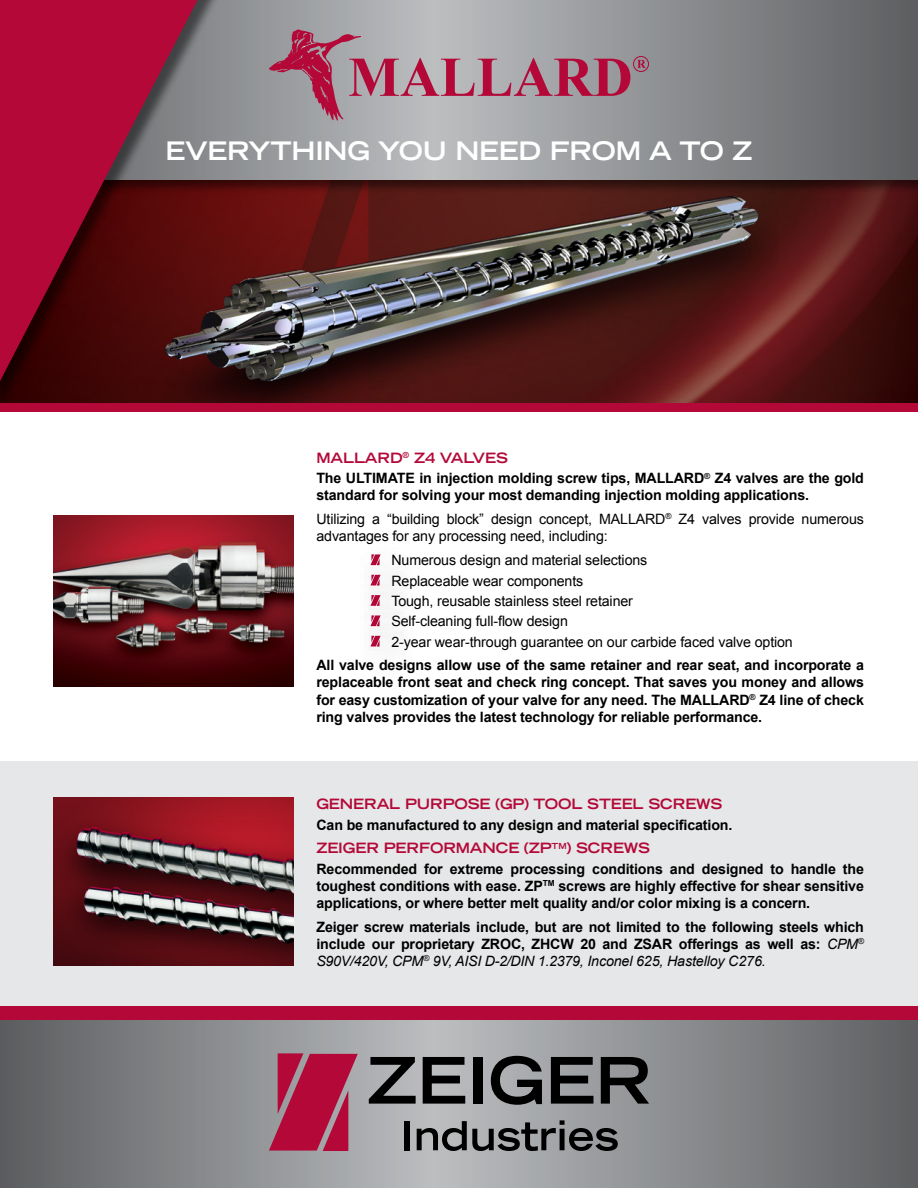
<style>
.page{position:relative;width:918px;height:1188px;background:#fff}
.page>*{position:absolute;margin:0;border:0;box-sizing:border-box;transform-origin:0 0}
.t1{font:700 expanded 25.5px "Trade Gothic LH";letter-spacing:-.01em;color:#fff}
.t2{font:700 14.25px/17.1px "Arial";letter-spacing:-.01em;color:#000;text-align:justify}
.t3{font:14.25px/20.4px "Arial";letter-spacing:-.01em;color:#000}
.t4{font:700 expanded 14.25px "Trade Gothic LH";letter-spacing:-.01em;color:#b30838}
.s1{font-weight:400;font-style:italic}
</style>
<div class="page">
<svg style="left:0;top:1020px;width:918px;height:168px;background:#85878a"></svg>
<div style="left:0;top:761px;width:918px;height:245px;background:#e6e7e8"></div>
<div style="left:0;top:1006px;width:918px;height:14px;background:#b30838"></div>
<svg style="left:269px;top:1053px;width:89px;height:98px;background:#ad3457"></svg>
<svg style="left:369px;top:1057px;width:47px;height:47px;background:#5d5e5f"></svg>
<svg style="left:423px;top:1057px;width:42px;height:47px;background:#4d4e4f"></svg>
<div style="left:473px;top:1057px;width:9px;height:47px;background:#000"></div>
<svg style="left:491px;top:1056px;width:51px;height:49px;background:#555657"></svg>
<svg style="left:551px;top:1057px;width:42px;height:47px;background:#414243"></svg>
<svg style="left:601px;top:1057px;width:48px;height:47px;background:#424344"></svg>
<div style="left:404px;top:1121px;width:6px;height:29px;background:#000"></div>
<svg style="left:417px;top:1120px;width:201px;height:31px;background:#6d6e70"></svg>
<img style="left:779px;top:194px;width:139px;height:209px">
<img style="left:224px;top:194px;width:555px;height:209px">
<div style="left:0;top:0;width:918px;height:194px;background:#000;opacity:.5"></div>
<svg style="left:224px;top:0;width:694px;height:180px;background:#8b8d8f"></svg>
<div style="left:0;top:0;width:224px;height:413px;background:#000;opacity:.5"></div>
<svg style="left:0;top:0;width:198px;height:381px;background:#84112b"></svg>
<div style="left:0;top:403px;width:918px;height:9px;background:#b30838"></div>
<img style="left:54px;top:515px;width:240px;height:172px">
<svg style="left:371px;top:554px;width:10px;height:8px"></svg>
<svg style="left:370px;top:562px;width:10px;height:4px"></svg>
<div style="left:363px;top:568px;width:52px;height:52px;background:#f7f7f7"></div>
<svg style="left:371px;top:575px;width:10px;height:7px"></svg>
<svg style="left:370px;top:582px;width:10px;height:4px"></svg>
<svg style="left:371px;top:595px;width:10px;height:7px"></svg>
<svg style="left:370px;top:602px;width:10px;height:4px"></svg>
<div style="left:363px;top:609px;width:52px;height:51px;background:#f7f7f7"></div>
<svg style="left:371px;top:615px;width:10px;height:8px"></svg>
<svg style="left:370px;top:623px;width:10px;height:4px"></svg>
<div style="left:363px;top:629px;width:52px;height:52px;background:#fbfbfb"></div>
<svg style="left:370px;top:636px;width:11px;height:11px"></svg>
<svg style="left:637px;top:60px;width:9px;height:8px"></svg>
<div style="left:633px;top:56px;width:16px;height:16px;border:1px solid #b30838;border-radius:50%"></div>
<svg style="left:269px;top:29px;width:361px;height:92px;background:#aa8c97"></svg>
<img style="left:54px;top:798px;width:240px;height:168px">
<h1 class="t1" style="left:166px;top:135px;width:588px">EVERYTHING YOU NEED FROM A TO Z</h1>
<p class="t4" style="left:316px;top:449px;width:193px">MALLARD<sup>®</sup> Z4 VALVES</p>
<p class="t2" style="left:316px;top:470px;width:549px">The ULTIMATE in injection molding screw tips, MALLARD<sup>®</sup> Z4 valves are the gold standard for solving your most demanding injection molding applications.</p>
<p class="t3" style="left:316px;top:511px;width:549px;line-height:17.1px">Utilizing a “building block” design concept, MALLARD<sup>®</sup> Z4 valves provide numerous advantages for any processing need, including:</p>
<p class="t3" style="left:391px;top:550px;width:403px">Numerous design and material selections<br>Replaceable wear components<br>Tough, reusable stainless steel retainer<br>Self-cleaning full-flow design<br>2-year wear-through guarantee on our carbide faced valve option</p>
<p class="t2" style="left:316px;top:657px;width:549px">All valve designs allow use of the same retainer and rear seat, and incorporate a replaceable front seat and check ring concept. That saves you money and allows for easy customization of your valve for any need. The MALLARD<sup>®</sup> Z4 line of check ring valves provides the latest technology for reliable performance.</p>
<p class="t4" style="left:316px;top:795px;width:408px">GENERAL PURPOSE (GP) TOOL STEEL SCREWS</p>
<p class="t2" style="left:316px;top:816px;width:418px">Can be manufactured to any design and material specification.</p>
<p class="t4" style="left:316px;top:839px;width:335px">ZEIGER PERFORMANCE (ZP<sup>TM</sup>) SCREWS</p>
<p class="t2" style="left:316px;top:861px;width:549px">Recommended for extreme processing conditions and designed to handle the toughest conditions with ease. ZP<sup>TM</sup> screws are highly effective for shear sensitive applications, or where better melt quality and/or color mixing is a concern.</p>
<p class="t2" style="left:316px;top:919px;width:549px">Zeiger screw materials include, but are not limited to the following steels which include our proprietary ZROC, ZHCW 20 and ZSAR offerings as well as: <span class="s1">CPM</span><sup>® </sup><span class="s1">S90V/420V, CPM</span><sup>®</sup> <span class="s1">9V, AISI D-2/DIN 1.2379, Inconel 625, Hastelloy C276.</span></p>
</div>
